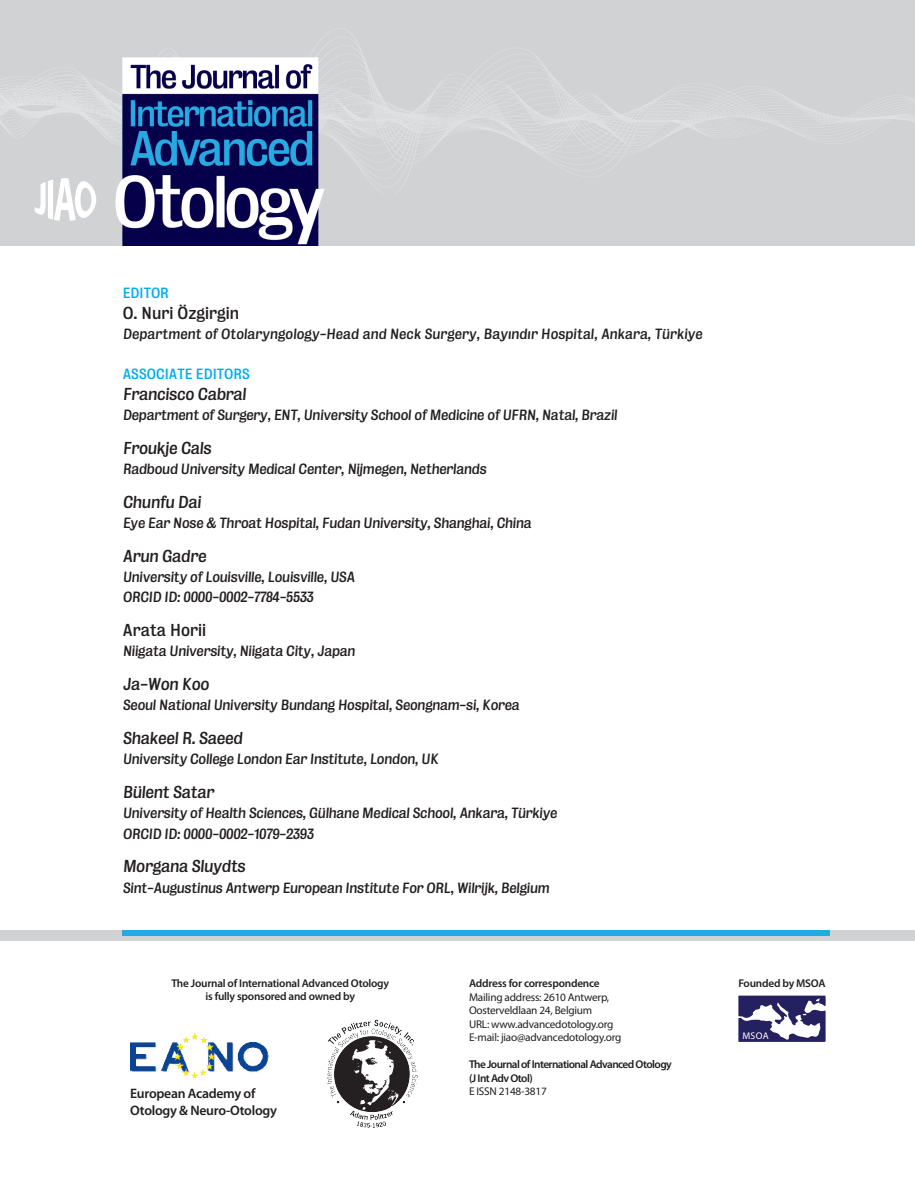
<style>
.page{position:relative;width:915px;height:1191px;background:#fff}
.page>*{position:absolute;margin:0;border:0;box-sizing:border-box;transform-origin:0 0}
.t1{font:15.75px "Bureau Grotesque Five Three";color:#231f20}
.t2{font:600 13.65px/16.5px "Myriad Pro";letter-spacing:-.02em;color:#231f20}
.t3{font:13.5px/20.2px "Bureau Grotesque Five Three";letter-spacing:-.02em;color:#231f20}
.t4{font:13.5px "Bureau Grotesque Five Three";color:#00aeef}
.t5{font:11.25px/13.5px "Myriad Pro";letter-spacing:-.02em;color:#231f20}
.t6{font:600 11.25px/13.5px "Myriad Pro";letter-spacing:-.02em;color:#231f20;text-align:center}
.t7{font:600 11.25px/13.5px "Myriad Pro";letter-spacing:-.05em;color:#231f20}
.t8{font:9.75px "Myriad Pro";color:#fff}
</style>
<div class="page">
<img style="left:0;top:0;width:914px;height:245px">
<svg style="left:34px;top:178px;width:62px;height:43px"></svg>
<div style="left:0;top:930px;width:914px;height:11px;background:#d1d2d4"></div>
<div style="left:123px;top:930px;width:706px;height:5px;background:#24aae1"></div>
<svg style="left:738px;top:995px;width:87px;height:47px"></svg>
<img style="left:326px;top:1019px;width:92px;height:109px">
<img style="left:334px;top:1036px;width:75px;height:75px;border-radius:38px">
<img style="left:130px;top:1033px;width:139px;height:44px">
<p class="t4" style="left:123px;top:285px;width:48px">EDITOR</p>
<p class="t1" style="left:123px;top:303px;width:118px">O. Nuri Özgirgin</p>
<p class="t3" style="left:123px;top:324px;width:582px">Department of Otolaryngology-Head and Neck Surgery, Bayındır Hospital, Ankara, Türkiye</p>
<p class="t4" style="left:123px;top:366px;width:128px">ASSOCIATE EDITORS</p>
<p class="t1" style="left:123px;top:384px;width:126px">Francisco Cabral</p>
<p class="t3" style="left:123px;top:405px;width:497px">Department of Surgery, ENT, University School of Medicine of UFRN, Natal, Brazil</p>
<p class="t1" style="left:123px;top:438px;width:92px">Froukje Cals</p>
<p class="t3" style="left:123px;top:459px;width:366px">Radboud University Medical Center, Nijmegen, Netherlands</p>
<p class="t1" style="left:123px;top:492px;width:81px">Chunfu Dai</p>
<p class="t3" style="left:123px;top:513px;width:411px">Eye Ear Nose &amp; Throat Hospital, Fudan University, Shanghai, China</p>
<p class="t1" style="left:123px;top:546px;width:87px">Arun Gadre</p>
<p class="t3" style="left:123px;top:567px;width:235px">University of Louisville, Louisville, USA<br>ORCID ID: 0000-0002-7784-5533</p>
<p class="t1" style="left:123px;top:621px;width:85px">Arata Horii</p>
<p class="t3" style="left:123px;top:641px;width:235px">Niigata University, Niigata City, Japan</p>
<p class="t1" style="left:123px;top:675px;width:89px">Ja-Won Koo</p>
<p class="t3" style="left:123px;top:695px;width:399px">Seoul National University Bundang Hospital, Seongnam-si, Korea</p>
<p class="t1" style="left:123px;top:729px;width:123px">Shakeel R. Saeed</p>
<p class="t3" style="left:123px;top:749px;width:318px">University College London Ear Institute, London, UK</p>
<p class="t1" style="left:123px;top:783px;width:95px">Bülent Satar</p>
<p class="t3" style="left:123px;top:803px;width:437px">University of Health Sciences, Gülhane Medical School, Ankara, Türkiye<br>ORCID ID: 0000-0002-1079-2393</p>
<p class="t1" style="left:123px;top:857px;width:126px">Morgana Sluydts</p>
<p class="t3" style="left:123px;top:877px;width:429px">Sint-Augustinus Antwerp European Institute For ORL, Wilrijk, Belgium</p>
<p class="t6" style="left:171px;top:976px;width:219px">The Journal of International Advanced Otology is fully sponsored and owned by</p>
<p class="t2" style="left:130px;top:1085px;width:148px">European Academy of<br>Otology &amp; Neuro-Otology</p>
<p class="t6" style="left:469px;top:976px;width:132px">Address for correspondence</p>
<p class="t6" style="left:738px;top:976px;width:89px">Founded by MSOA</p>
<p class="t5" style="left:469px;top:990px;width:154px">Mailing address: 2610 Antwerp,<br>Oosterveldlaan 24, Belgium<br>URL: www.advancedotology.org<br>E-mail: jiao@advancedotology.org</p>
<p class="t7" style="left:469px;top:1057px;width:204px">The Journal of International Advanced Otology (J Int Adv Otol)</p>
<p class="t5" style="left:469px;top:1084px;width:79px">E ISSN 2148-3817</p>
<p class="t8" style="left:742px;top:1030px;width:28px">MSOA</p>
</div>
